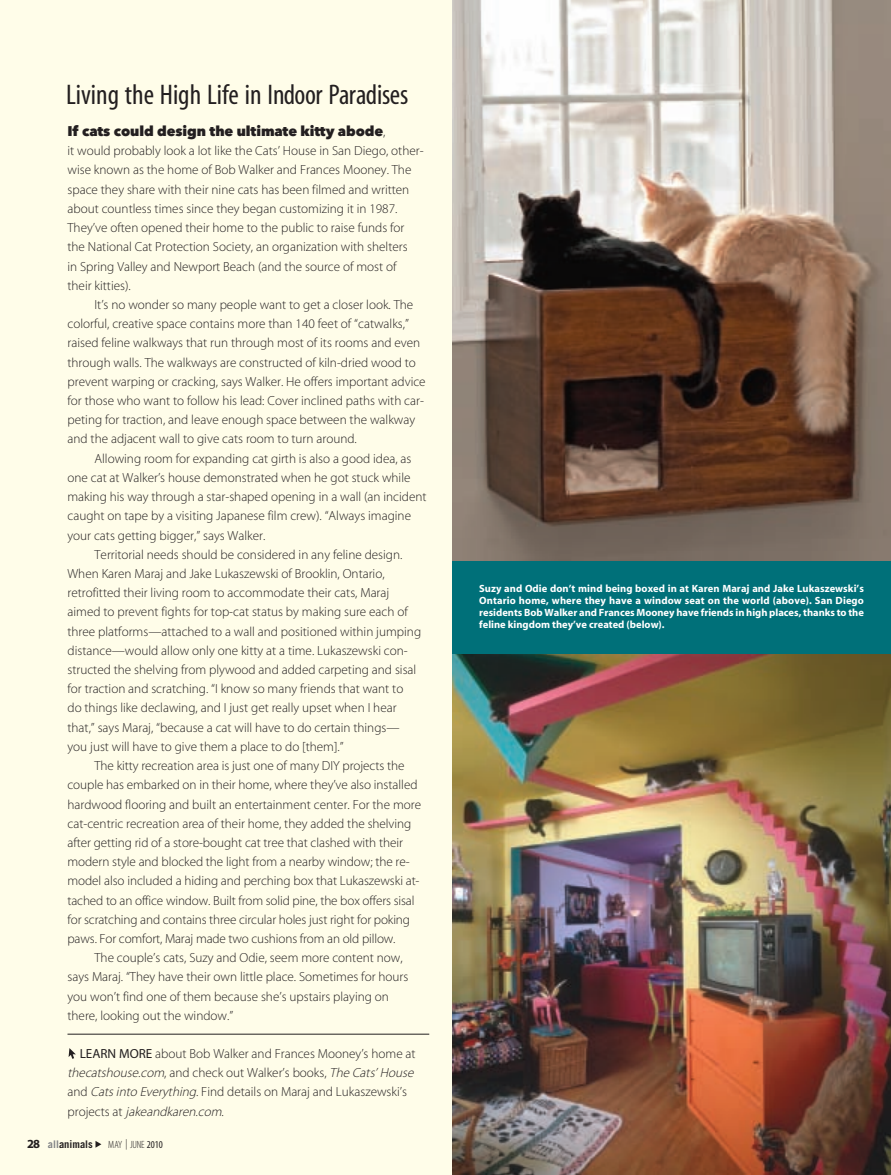
<style>
.page{position:relative;width:891px;height:1175px;background:#fff}
.page>*{position:absolute;margin:0;border:0;box-sizing:border-box;transform-origin:0 0}
.t1{font:28.5px "Myriad MM400 RG300 CN";color:#231f20}
.t2{font:800 13.95px "Avenir Next LT Pro";letter-spacing:-.005em;color:#231f20}
.t3{font:13.2px/19.2px "Myriad MM215 LT600 NO";color:#231f20}
.t4{font:10.5px/12px "Myriad MM700 BD600 NO";color:#fff;text-align:justify}
.t5{font:700 10.5px "Trade Gothic";color:#231f20}
.t6{font:10.5px "Myriad MM213 LT300 CN";letter-spacing:-.025em;color:#231f20}
.s1{font-family:"Myriad MM215 LT600 NO";font-weight:400;font-size:13.2px}
.s2{font-family:"Myriad MM400 RG600 NO"}
.s3{font-style:italic}
.s4{font-family:"Myriad MM700 BD600 NO";font-weight:400;font-size:12.45px}
.s5{color:#808285}
.s6{font-family:"Myriad MM400 RG300 CN"}
</style>
<div class="page">
<div style="left:0;top:0;width:452px;height:1174px;background:#fffde9"></div>
<svg style="left:95px;top:1141px;width:6px;height:6px"></svg>
<svg style="left:69px;top:1048px;width:7px;height:10px"></svg>
<img style="left:452px;top:653px;width:439px;height:521px">
<hr style="left:68px;top:1033px;width:361px;height:1px;background:#231f20">
<div style="left:452px;top:559px;width:439px;height:94px;background:#007079"></div>
<img style="left:452px;top:0;width:439px;height:560px">
<h1 class="t1" style="left:66px;top:84px;width:344px">Living the High Life in Indoor Paradises</h1>
<p class="t2" style="left:68px;top:126px;width:320px">If cats could design the ultimate kitty abode<span class="s1">,</span></p>
<p class="t3" style="left:68px;top:142px;width:358px">it would probably look a lot like the Cats’ House in San Diego, other&shy;wise known as the home of Bob Walker and Frances Mooney. The space they share with their nine cats has been filmed and written about countless times since they began customizing it in 1987.<br>They’ve often opened their home to the public to raise funds for the National Cat Protection Society, an organization with shelters<br>in Spring Valley and Newport Beach (and the source of most of their kitties).</p>
<p class="t3" style="left:68px;top:296px;width:360px;text-indent:27px">It’s no wonder so many people want to get a closer look. The colorful, creative space contains more than 140 feet of “catwalks,” raised feline walkways that run through most of its rooms and even through walls. The walkways are constructed of kiln-dried wood to prevent warping or cracking, says Walker. He offers important advice for those who want to follow his lead: Cover inclined paths with car&shy;peting for traction, and leave enough space between the walkway and the adjacent wall to give cats room to turn around.</p>
<p class="t3" style="left:94px;top:450px;width:319px">Allowing room for expanding cat girth is also a good idea, as</p>
<p class="t3" style="left:68px;top:469px;width:345px">one cat at Walker’s house demonstrated when he got stuck while</p>
<p class="t3" style="left:68px;top:488px;width:361px">making his way through a star-shaped opening in a wall (an incident</p>
<p class="t3" style="left:68px;top:507px;width:345px">caught on tape by a visiting Japanese film crew). “Always imagine</p>
<p class="t3" style="left:68px;top:526px;width:199px">your cats getting bigger,” says Walker.</p>
<p class="t3" style="left:94px;top:546px;width:309px">Territorial needs should be considered in any feline design.</p>
<p class="t3" style="left:68px;top:565px;width:319px">When Karen Maraj and Jake Lukaszewski of Brooklin, Ontario,</p>
<p class="t3" style="left:68px;top:584px;width:323px">retrofitted their living room to accommodate their cats, Maraj</p>
<p class="t3" style="left:68px;top:603px;width:342px">aimed to prevent fights for top-cat status by making sure each of</p>
<p class="t3" style="left:68px;top:622px;width:355px">three platforms—attached to a wall and positioned within jumping</p>
<p class="t3" style="left:68px;top:642px;width:342px">distance—would allow only one kitty at a time. Lukaszewski con-</p>
<p class="t3" style="left:68px;top:661px;width:350px">structed the shelving from plywood and added carpeting and sisal</p>
<p class="t3" style="left:68px;top:680px;width:337px">for traction and scratching. “I know so many friends that want to</p>
<p class="t3" style="left:68px;top:699px;width:331px">do things like declawing, and I just get really upset when I hear</p>
<p class="t3" style="left:68px;top:718px;width:334px">that,” says Maraj, “because a cat will have to do certain things—</p>
<p class="t3" style="left:68px;top:738px;width:278px">you just will have to give them a place to do [them].”</p>
<p class="t3" style="left:94px;top:757px;width:311px">The kitty recreation area is just one of many DIY projects the</p>
<p class="t3" style="left:68px;top:776px;width:352px">couple has embarked on in their home, where they’ve also installed</p>
<p class="t3" style="left:68px;top:795px;width:355px">hardwood flooring and built an entertainment center. For the more</p>
<p class="t3" style="left:68px;top:814px;width:345px">cat-centric recreation area of their home, they added the shelving</p>
<p class="t3" style="left:68px;top:834px;width:337px">after getting rid of a store-bought cat tree that clashed with their</p>
<p class="t3" style="left:68px;top:853px;width:344px">modern style and blocked the light from a nearby window; the re-</p>
<p class="t3" style="left:68px;top:872px;width:354px">model also included a hiding and perching box that Lukaszewski at-</p>
<p class="t3" style="left:68px;top:891px;width:348px">tached to an office window. Built from solid pine, the box offers sisal</p>
<p class="t3" style="left:68px;top:910px;width:344px">for scratching and contains three circular holes just right for poking</p>
<p class="t3" style="left:68px;top:930px;width:330px">paws. For comfort, Maraj made two cushions from an old pillow.</p>
<p class="t3" style="left:94px;top:949px;width:310px">The couple’s cats, Suzy and Odie, seem more content now,</p>
<p class="t3" style="left:67px;top:968px;width:342px">says Maraj. “They have their own little place. Sometimes for hours</p>
<p class="t3" style="left:67px;top:987px;width:323px">you won’t find one of them because she’s upstairs playing on</p>
<p class="t3" style="left:67px;top:1006px;width:167px">there, looking out the window.”</p>
<p class="t3" style="left:67px;top:1045px;width:350px;text-indent:12px"><span class="s2">LEARN MORE</span> about Bob Walker and Frances Mooney’s home at <span class="s3">thecatshouse.com</span>, and check out Walker’s books, <span class="s3">TheCats’House </span>and <span class="s3">CatsintoEverything</span>. Find details on Maraj and Lukaszewski’s projects at <span class="s3">jakeandkaren.com</span>.</p>
<p class="t5" style="left:27px;top:1140px;width:67px"><span class="s4">28</span> <span class="s5">all</span>animals</p>
<p class="t6" style="left:108px;top:1140px;width:56px">MAY | JUNE <span class="s6">2010</span></p>
<p class="t4" style="left:479px;top:583px;width:386px">Suzy and Odie don’t mind being boxed in at Karen Maraj and Jake Lukaszewski’s Ontario home, where they have a window seat on the world (above). San Diego residents Bob Walker and Frances Mooney have friends in high places, thanks to the feline kingdom they’ve created (below).</p>
</div>
